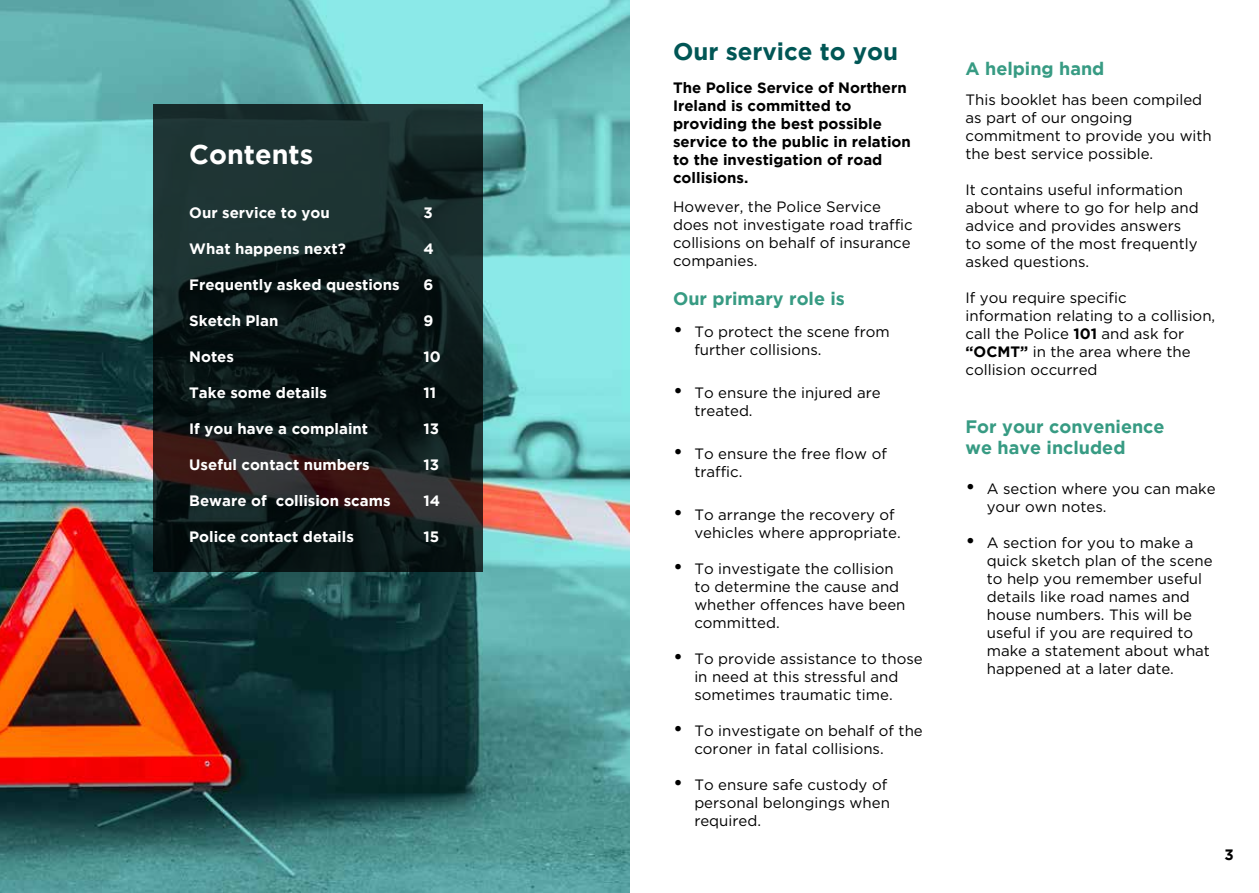
<style>
.page{position:relative;width:1259px;height:893px;background:#fff}
.page>*{position:absolute;margin:0;border:0;box-sizing:border-box;transform-origin:0 0}
.t1{font:700 27px "Gotham";color:#fff}
.t2{font:700 24px "Gotham";color:#005655}
.t3{font:700 18px/21.6px "Gotham";color:#379b83}
.t4{font:15px/18px "Gotham";color:#000}
.t5{font:700 15px "Gotham";color:#fff}
.t6{font:700 15px/18px "Gotham";color:#000}
.s1{font-size:21px}
.s2{font-weight:700}
</style>
<div class="page">
<img style="left:0;top:0;width:629px;height:893px">
<svg style="left:153px;top:104px;width:330px;height:468px;background:#142020"></svg>
<h1 class="t1" style="left:189px;top:139px;width:126px">Contents</h1>
<p class="t5" style="left:189px;top:204px;width:142px">Our service to you</p>
<p class="t5" style="left:423px;top:204px;width:11px">3</p>
<p class="t5" style="left:189px;top:240px;width:158px">What happens next?</p>
<p class="t5" style="left:423px;top:240px;width:12px">4</p>
<p class="t5" style="left:189px;top:276px;width:212px">Frequently asked questions</p>
<p class="t5" style="left:423px;top:276px;width:11px">6</p>
<p class="t5" style="left:189px;top:312px;width:91px">Sketch Plan</p>
<p class="t5" style="left:423px;top:312px;width:11px">9</p>
<p class="t5" style="left:189px;top:348px;width:46px">Notes</p>
<p class="t5" style="left:423px;top:348px;width:19px">10</p>
<p class="t5" style="left:189px;top:384px;width:139px">Take some details</p>
<p class="t5" style="left:423px;top:384px;width:14px">11</p>
<p class="t5" style="left:189px;top:420px;width:180px">If you have a complaint</p>
<p class="t5" style="left:423px;top:420px;width:17px">13</p>
<p class="t5" style="left:189px;top:456px;width:182px">Useful contact numbers</p>
<p class="t5" style="left:423px;top:456px;width:17px">13</p>
<p class="t5" style="left:189px;top:492px;width:203px">Beware of collision scams</p>
<p class="t5" style="left:423px;top:492px;width:18px">14</p>
<p class="t5" style="left:189px;top:528px;width:166px">Police contact details</p>
<p class="t5" style="left:423px;top:528px;width:17px">15</p>
<h2 class="t2" style="left:673px;top:38px;width:227px">Our service to you</h2>
<p class="t6" style="left:673px;top:78px;width:239px">The Police Service of Northern<br>Ireland is committed to providing the best possible service to the public in relation to the investigation of road collisions.</p>
<p class="t4" style="left:673px;top:197px;width:241px">However, the Police Service does not investigate road traffic collisions on behalf of insurance companies.</p>
<p class="t3" style="left:673px;top:288px;width:173px">Our primary role is</p>
<p class="t4" style="left:694px;top:322px;width:197px;text-indent:-21px"><span class="s1">•</span> To protect the scene from further collisions.</p>
<p class="t4" style="left:694px;top:383px;width:188px;text-indent:-21px"><span class="s1">•</span> To ensure the injured are treated.</p>
<p class="t4" style="left:694px;top:444px;width:194px;text-indent:-21px"><span class="s1">•</span> To ensure the free flow of traffic.</p>
<p class="t4" style="left:694px;top:506px;width:208px;text-indent:-21px"><span class="s1">•</span> To arrange the recovery of vehicles where appropriate.</p>
<p class="t4" style="left:694px;top:560px;width:213px;text-indent:-21px"><span class="s1">•</span> To investigate the collision to determine the cause and whether offences have been committed.</p>
<p class="t4" style="left:673px;top:650px;width:251px;text-align:center"><span class="s1">•</span> To provide assistance to those in need at this stressful and sometimes traumatic time.</p>
<p class="t4" style="left:694px;top:722px;width:230px;text-indent:-21px"><span class="s1">•</span> To investigate on behalf of the coroner in fatal collisions.</p>
<p class="t4" style="left:694px;top:776px;width:197px;text-indent:-21px"><span class="s1">•</span> To ensure safe custody of personal belongings when required.</p>
<p class="t3" style="left:965px;top:57px;width:140px">A helping hand</p>
<p class="t4" style="left:965px;top:90px;width:248px">This booklet has been compiled as part of our ongoing commitment to provide you with the best service possible.</p>
<p class="t4" style="left:965px;top:180px;width:235px">It contains useful information about where to go for help and advice and provides answers to some of the most frequently asked questions.</p>
<p class="t4" style="left:965px;top:288px;width:251px">If you require specific information relating to a collision, call the Police <span class="s2">101</span> and ask for <span class="s2">“OCMT”</span> in the area where the collision occurred</p>
<p class="t3" style="left:965px;top:415px;width:201px">For your convenience we have included</p>
<p class="t4" style="left:986px;top:479px;width:230px;text-indent:-21px"><span class="s1">•</span> A section where you can make your own notes.</p>
<p class="t4" style="left:986px;top:533px;width:227px;text-indent:-21px"><span class="s1">•</span> A section for you to make a quick sketch plan of the scene to help you remember useful details like road names and house numbers. This will be useful if you are required to make a statement about what happened at a later date.</p>
<p class="t6" style="left:1224px;top:845px;width:11px">3</p>
</div>
